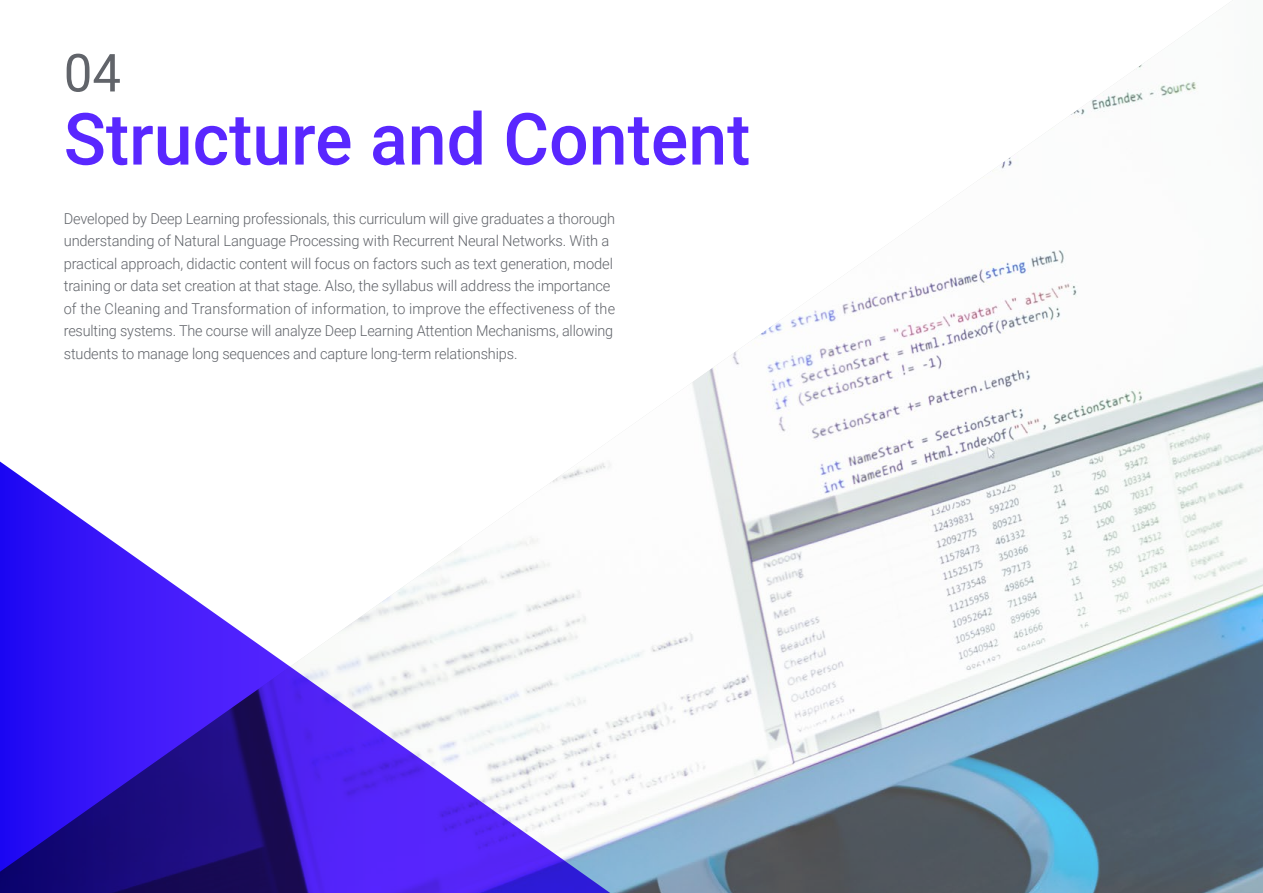
<style>
.page{position:relative;width:1263px;height:893px;background:#fff}
.page>*{position:absolute;margin:0;border:0;box-sizing:border-box;transform-origin:0 0}
.t1{font:500 72px "Roboto";color:#5927ff}
.t2{font:52.5px "Roboto";color:#61646a}
.t3{font:300 15px/22.5px "Roboto";letter-spacing:-.01em;color:#61646a}
</style>
<div class="page">
<img style="left:640px;top:0;width:623px;height:893px">
<svg style="left:0;top:461px;width:640px;height:432px"></svg>
<h2 class="t2" style="left:64px;top:36px;width:59px">04</h2>
<h1 class="t1" style="left:64px;top:89px;width:688px">Structure and Content</h1>
<p class="t3" style="left:64px;top:207px;width:553px">Developed by Deep Learning professionals, this curriculum will give graduates a thorough understanding of Natural Language Processing with Recurrent Neural Networks. With a practical approach, didactic content will focus on factors such as text generation, model training or data set creation at that stage. Also, the syllabus will address the importance of the Cleaning and Transformation of information, to improve the effectiveness of the resulting systems. The course will analyze Deep Learning Attention Mechanisms, allowing students to manage long sequences and capture long-term relationships.</p>
</div>
